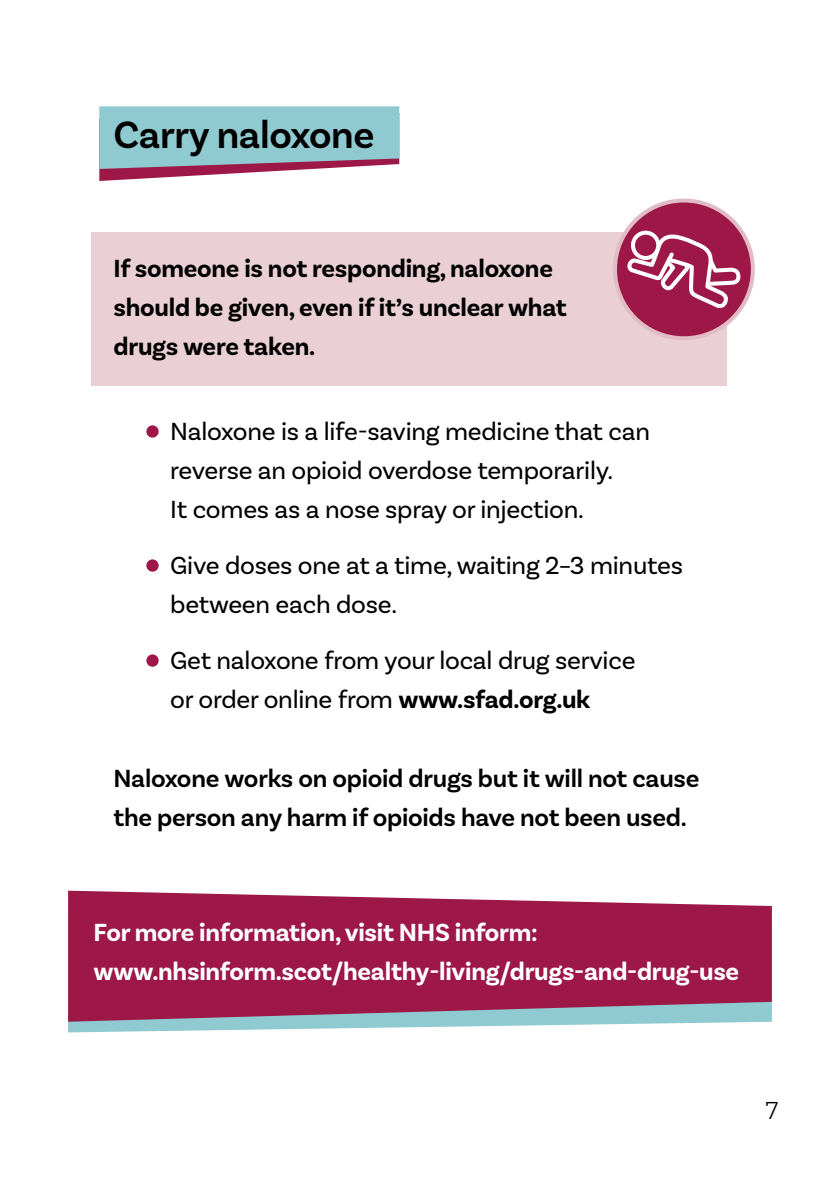
<style>
.page{position:relative;width:840px;height:1191px;background:#fff}
.page>*{position:absolute;margin:0;border:0;box-sizing:border-box;transform-origin:0 0}
.t1{font:600 40px "Basic Sans";letter-spacing:-.01em;color:#000}
.t2{font:26px/39px "Basic Sans";letter-spacing:-.01em;color:#000}
.body{font:700 26px/39px "Basic Sans";letter-spacing:-.01em;color:#fff}
.body-2{font:600 26px/39px "Basic Sans";letter-spacing:-.01em;color:#000}
.body-3{font:700 26px/39px "Basic Sans";letter-spacing:-.01em;color:#000}
.t3{font:300 26px "Basic Sans";color:#000}
.s1{font-size:60px;color:#9d1747}
.s2{font-weight:700}
</style>
<div class="page">
<svg style="left:68px;top:1021px;width:703px;height:11px;fill:#8fcad0"></svg>
<svg style="left:99px;top:106px;width:300px;height:75px;background:#9dbac5"></svg>
<svg style="left:68px;top:890px;width:703px;height:131px;background:#a2325c"></svg>
<div style="left:91px;top:232px;width:635px;height:154px;background:#ead0d5"></div>
<div style="left:614px;top:200px;width:138px;height:138px;background:#9d1747;border-radius:50%"></div>
<div style="left:630px;top:231px;width:30px;height:29px;border:4px solid #fff;border-radius:50%"></div>
<svg style="left:626px;top:234px;width:115px;height:77px"></svg>
<div style="left:612px;top:198px;width:142px;height:142px;border:4px solid #e1bcc4;border-radius:50%"></div>
<p class="t1" style="left:113px;top:110px;width:262px">Carry naloxone</p>
<p class="body-3" style="left:113px;top:249px;width:454px">If someone is not responding, naloxone should be given, even if it’s unclear what drugs were taken.</p>
<p class="t2" style="left:170px;top:411px;width:481px;text-indent:-28px"><span class="s1">•</span> Naloxone is a life-saving medicine that can reverse an opioid overdose temporarily.<br>It comes as a nose spray or injection.</p>
<p class="t2" style="left:170px;top:545px;width:514px;text-indent:-28px"><span class="s1">•</span> Give doses one at a time, waiting 2–3 minutes between each dose.</p>
<p class="t2" style="left:170px;top:640px;width:466px;text-indent:-28px"><span class="s1">•</span> Get naloxone from your local drug service or order online from <span class="s2">www.sfad.org.uk</span></p>
<p class="body-2" style="left:113px;top:758px;width:587px">Naloxone works on opioid drugs but it will not cause the person any harm if opioids have not been used.</p>
<p class="body" style="left:94px;top:912px;width:646px">For more information, visit NHS inform: www.nhsinform.scot/healthy-living/drugs-and-drug-use</p>
<p class="t3" style="left:765px;top:1095px;width:14px">7</p>
</div>
